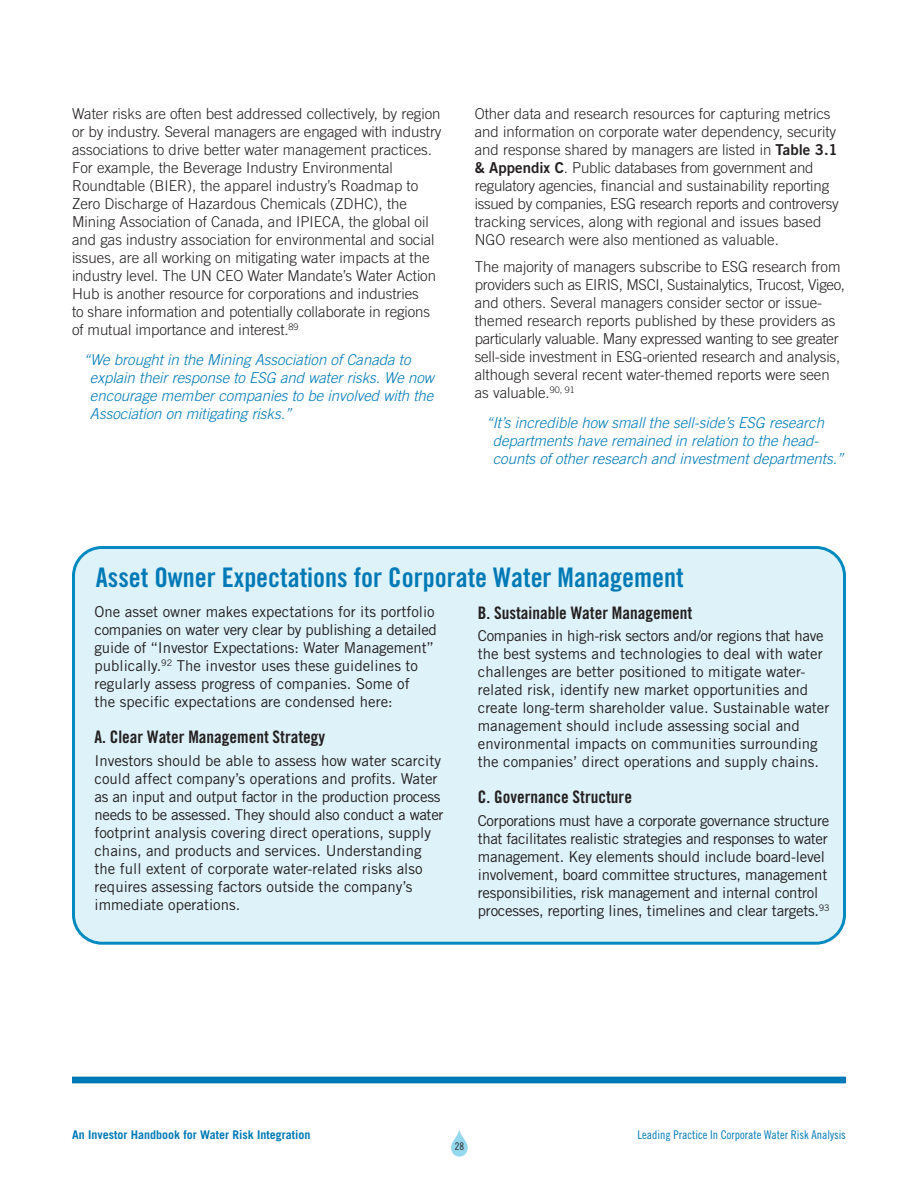
<style>
.page{position:relative;width:918px;height:1188px;background:#fff}
.page>*{position:absolute;margin:0;border:0;box-sizing:border-box;transform-origin:0 0}
.t1{font:27px "Trade Gothic LT Std Bd Cn 20";color:#007ab6}
.t2{font:17.25px "Trade Gothic LT Std Bd Cn 20";color:#231f20}
.t3{font:300 15px/18px "Trade Gothic LT Std";color:#231f20}
.t4{font:15px/18px "Trade Gothic LT Std";color:#231f20}
.t5{font:italic 300 15px/18px "Trade Gothic LT Std";color:#007ab6}
.t6{font:12px "Trade Gothic LT Std Cn 18";color:#007ab6}
.t7{font:700 12px "Trade Gothic LT Std";color:#007ab6}
.t8{font:10.5px "Trade Gothic LT Std Cn 18";color:#231f20}
.s1{font-family:"Trade Gothic LT Std Bd 2";font-weight:400}
</style>
<div class="page">
<div style="left:72px;top:546px;width:774px;height:399px;background:#def2f9"></div>
<div style="left:72px;top:1077px;width:774px;height:6px;background:#007ab6"></div>
<svg style="left:451px;top:1130px;width:17px;height:27px"></svg>
<p class="t3" style="left:72px;top:106px;width:371px">Water risks are often best addressed collectively, by region or by industry. Several managers are engaged with industry associations to drive better water management practices.<br>For example, the Beverage Industry Environmental Roundtable (BIER), the apparel industry’s Roadmap to Zero Discharge of Hazardous Chemicals (ZDHC), the Mining Association of Canada, and IPIECA, the global oil and gas industry association for environmental and social issues, are all working on mitigating water impacts at the industry level. The UN CEO Water Mandate’s Water Action Hub is another resource for corporations and industries<br>to share information and potentially collaborate in regions of mutual importance and interest.<sup>89</sup></p>
<p class="t5" style="left:90px;top:352px;width:345px;text-indent:-7px">“We brought in the Mining Association of Canada to explain their response to ESG and water risks. We now encourage member companies to be involved with the Association on mitigating risks.”</p>
<p class="t3" style="left:475px;top:106px;width:366px">Other data and research resources for capturing metrics and information on corporate water dependency, security and response shared by managers are listed in <span class="s1">Table 3.1 &amp; Appendix C</span>. Public databases from government and regulatory agencies, financial and sustainability reporting issued by companies, ESG research reports and controversy tracking services, along with regional and issues based NGO research were also mentioned as valuable.</p>
<p class="t3" style="left:475px;top:259px;width:372px">The majority of managers subscribe to ESG research from providers such as EIRIS, MSCI, Sustainalytics, Trucost, Vigeo, and others. Several managers consider sector or issue&shy;themed research reports published by these providers as particularly valuable. Many expressed wanting to see greater sell-side investment in ESG-oriented research and analysis, although several recent water-themed reports were seen as valuable.<sup>90,</sup> <sup>91</sup></p>
<p class="t5" style="left:493px;top:415px;width:352px;text-indent:-7px">“It’s incredible how small the sell-side’s ESG research departments have remained in relation to the head&shy;counts of other research and investment departments.”</p>
<h1 class="t1" style="left:96px;top:568px;width:589px">Asset owner expectations for corporate Water management</h1>
<p class="t4" style="left:94px;top:604px;width:344px">One asset owner makes expectations for its portfolio companies on water very clear by publishing a detailed guide of “Investor Expectations: Water Management” publically.<sup>92</sup> The investor uses these guidelines to regularly assess progress of companies. Some of<br>the specific expectations are condensed here:</p>
<p class="t2" style="left:94px;top:731px;width:232px">A. clear Water management Strategy</p>
<p class="t4" style="left:94px;top:753px;width:351px">Investors should be able to assess how water scarcity could affect company’s operations and profits. Water as an input and output factor in the production process needs to be assessed. They should also conduct a water footprint analysis covering direct operations, supply chains, and products and services. Understanding the full extent of corporate water-related risks also requires assessing factors outside the company’s immediate operations.</p>
<p class="t2" style="left:478px;top:607px;width:216px">B. Sustainable Water management</p>
<p class="t4" style="left:478px;top:628px;width:353px">Companies in high-risk sectors and/or regions that have the best systems and technologies to deal with water challenges are better positioned to mitigate water&shy;related risk, identify new market opportunities and create long-term shareholder value. Sustainable water management should include assessing social and environmental impacts on communities surrounding the companies’ direct operations and supply chains.</p>
<p class="t2" style="left:478px;top:791px;width:156px">c. Governance Structure</p>
<p class="t4" style="left:478px;top:813px;width:353px">Corporations must have a corporate governance structure that facilitates realistic strategies and responses to water management. Key elements should include board-level involvement, board committee structures, management responsibilities, risk management and internal control processes, reporting lines, timelines and clear targets.<sup>93</sup></p>
<p class="t7" style="left:72px;top:1130px;width:240px">An Investor Handbook for Water Risk Integration</p>
<p class="t6" style="left:638px;top:1130px;width:210px">Leading Practice In Corporate Water Risk Analysis</p>
<p class="t8" style="left:455px;top:1142px;width:11px">28</p>
</div>
